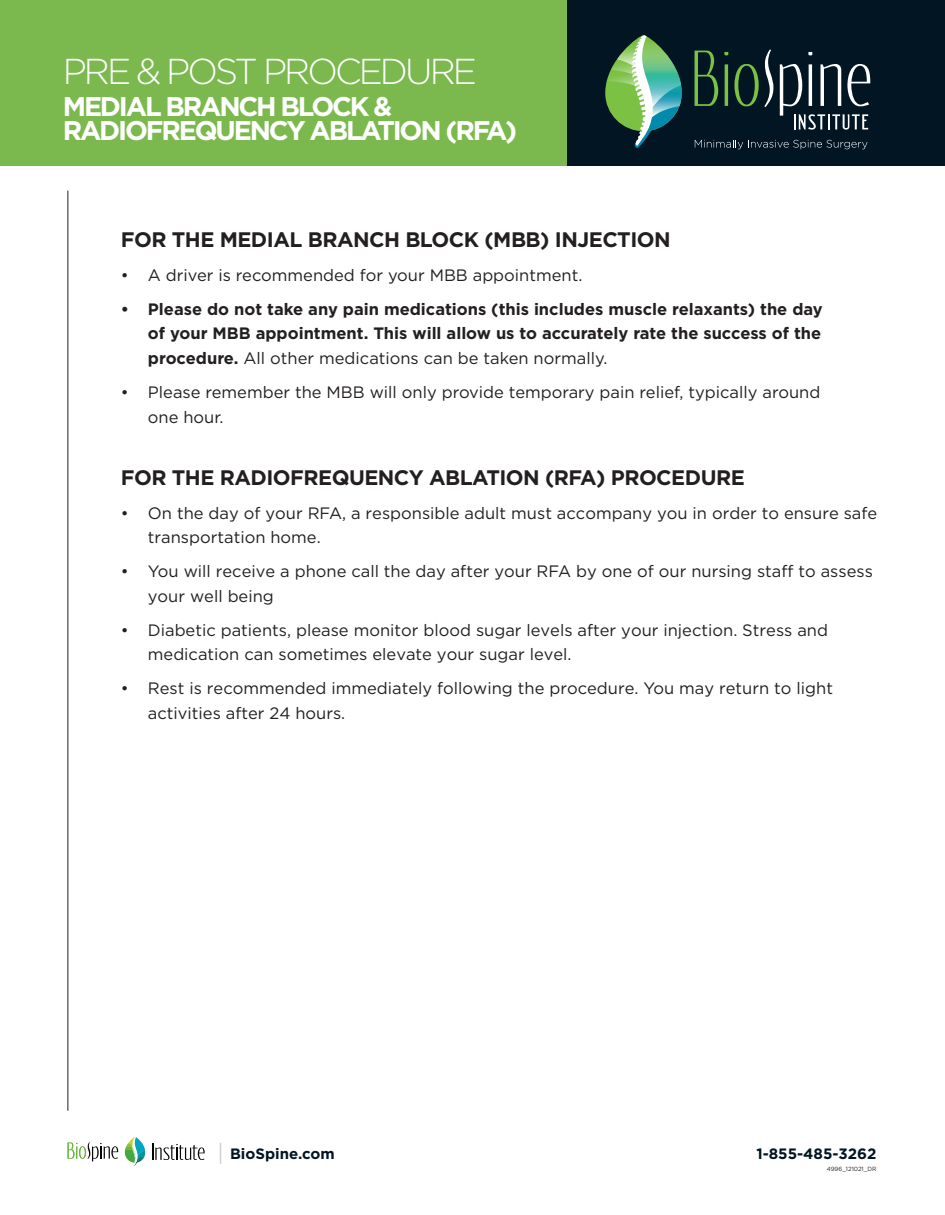
<style>
.page{position:relative;width:945px;height:1215px;background:#fff}
.page>*{position:absolute;margin:0;border:0;box-sizing:border-box;transform-origin:0 0}
.t1{font:300 36px "Gotham";letter-spacing:-.08em;color:#fff}
.t2{font:700 27px "Gotham";letter-spacing:-.08em;color:#fff}
.t3{font:700 21px "Gotham";letter-spacing:-.025em;color:#231f20}
.t4{font:16.5px/24.8px "Gotham";color:#231f20}
.t5{font:700 16.5px/24.8px "Gotham";color:#231f20;text-align:justify}
.t6{font:700 15px "Gotham";color:#011622}
.t7{font:6px "Gotham";color:#231f20}
.s1{font-weight:400}
</style>
<div class="page">
<svg style="left:125px;top:1137px;width:20px;height:30px"></svg>
<svg style="left:152px;top:1144px;width:53px;height:16px"></svg>
<svg style="left:68px;top:1142px;width:50px;height:19px"></svg>
<svg style="left:220px;top:1143px;width:1px;height:21px"></svg>
<div style="left:564px;top:0;width:381px;height:166px;background:#011622"></div>
<div style="left:0;top:0;width:566px;height:166px;background:#7bb94e"></div>
<svg style="left:605px;top:35px;width:77px;height:113px"></svg>
<svg style="left:695px;top:51px;width:23px;height:55px"></svg>
<svg style="left:724px;top:52px;width:4px;height:54px"></svg>
<svg style="left:734px;top:49px;width:39px;height:58px"></svg>
<svg style="left:780px;top:52px;width:90px;height:78px"></svg>
<svg style="left:695px;top:140px;width:173px;height:9px"></svg>
<hr style="left:68px;top:191px;width:1px;height:920px;background:#231f20">
<p class="t1" style="left:63px;top:48px;width:416px">PRE &amp; POST PROCEDURE</p>
<p class="t2" style="left:63px;top:89px;width:331px">MEDIAL BRANCH BLOCK &amp;</p>
<p class="t2" style="left:63px;top:113px;width:456px">RADIOFREQUENCY ABLATION (RFA)</p>
<p class="t3" style="left:121px;top:226px;width:551px">FOR THE MEDIAL BRANCH BLOCK (MBB) INJECTION</p>
<p class="t4" style="left:121px;top:262px;width:463px">• A driver is recommended for your MBB appointment.</p>
<p class="t5" style="left:148px;top:296px;width:676px;text-indent:-27px">• Please do not take any pain medications (this includes muscle relaxants) the day of your MBB appointment. This will allow us to accurately rate the success of the procedure. <span class="s1">All other medications can be taken normally.</span></p>
<p class="t4" style="left:148px;top:379px;width:674px;text-indent:-27px">• Please remember the MBB will only provide temporary pain relief, typically around one hour.</p>
<p class="t3" style="left:121px;top:464px;width:625px">FOR THE RADIOFREQUENCY ABLATION (RFA) PROCEDURE</p>
<p class="t4" style="left:148px;top:500px;width:731px;text-indent:-27px">• On the day of your RFA, a responsible adult must accompany you in order to ensure safe transportation home.</p>
<p class="t4" style="left:148px;top:559px;width:727px;text-indent:-27px">• You will receive a phone call the day after your RFA by one of our nursing staff to assess your well being</p>
<p class="t4" style="left:148px;top:617px;width:682px;text-indent:-27px">• Diabetic patients, please monitor blood sugar levels after your injection. Stress and medication can sometimes elevate your sugar level.</p>
<p class="t4" style="left:148px;top:675px;width:687px;text-indent:-27px">• Rest is recommended immediately following the procedure. You may return to light activities after 24 hours.</p>
<p class="t6" style="left:230px;top:1144px;width:106px">BioSpine.com</p>
<p class="t6" style="left:756px;top:1144px;width:122px">1-855-485-3262</p>
<p class="t7" style="left:827px;top:1165px;width:51px">4996_121021_DR</p>
</div>
